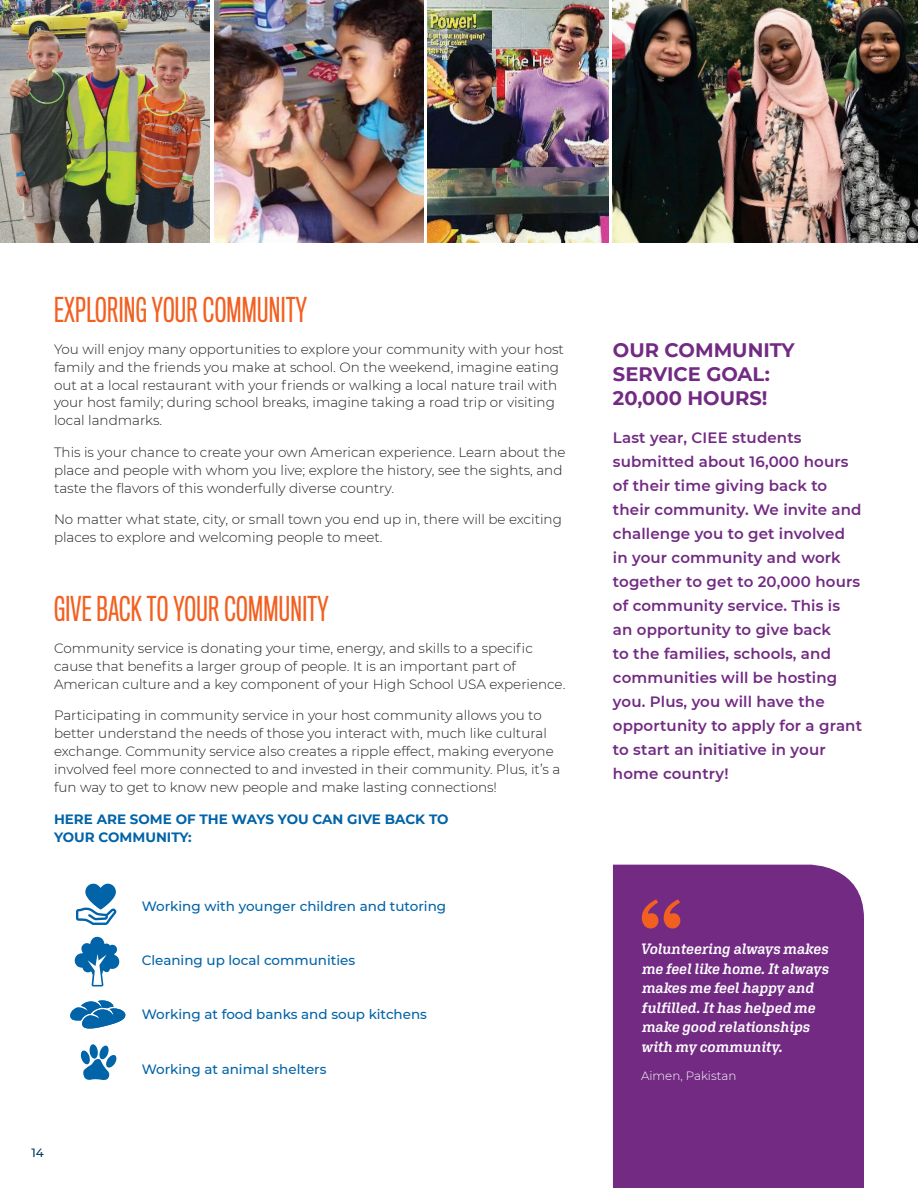
<style>
.page{position:relative;width:918px;height:1188px;background:#fff}
.page>*{position:absolute;margin:0;border:0;box-sizing:border-box;transform-origin:0 0}
.t1{font:700 90px "Nimrod";color:#f26021}
.t2{font:31.5px "Titling Gothic FB Compressed";letter-spacing:.01em;color:#f26021}
.t3{font:700 19.5px/24px "Montserrat";color:#722a83}
.t4{font:600 15px/24px "Montserrat";letter-spacing:.01em;color:#722a83}
.t5{font:italic 600 15px/19.5px "Aglet Slab";letter-spacing:-.01em;color:#fff}
.t6{font:300 13.5px/18px "Montserrat";color:#231f20}
.t7{font:500 13.5px "Montserrat";color:#0163a8}
.t8{font:700 13.5px/18px "Montserrat";color:#0163a8}
.t9{font:300 12px "Montserrat";color:#fff}
.t10{font:500 12px "Montserrat";color:#013b59}
</style>
<div class="page">
<img style="left:214px;top:0;width:209px;height:242px">
<img style="left:428px;top:0;width:180px;height:243px">
<svg style="left:70px;top:1000px;width:56px;height:29px"></svg>
<svg style="left:76px;top:884px;width:40px;height:41px"></svg>
<svg style="left:75px;top:937px;width:45px;height:49px"></svg>
<svg style="left:80px;top:1044px;width:37px;height:36px"></svg>
<img style="left:613px;top:0;width:305px;height:243px">
<img style="left:0;top:0;width:210px;height:243px">
<div style="left:613px;top:865px;width:251px;height:323px;background:#722a83"></div>
<h2 class="t2" style="left:54px;top:292px;width:255px">EXPLORING YOUR COMMUNITY</h2>
<p class="t6" style="left:54px;top:339px;width:511px">You will enjoy many opportunities to explore your community with your host family and the friends you make at school. On the weekend, imagine eating out at a local restaurant with your friends or walking a local nature trail with your host family; during school breaks, imagine taking a road trip or visiting local landmarks.</p>
<p class="t6" style="left:54px;top:443px;width:513px">This is your chance to create your own American experience. Learn about the place and people with whom you live; explore the history, see the sights, and taste the flavors of this wonderfully diverse country.</p>
<p class="t6" style="left:54px;top:510px;width:509px">No matter what state, city, or small town you end up in, there will be exciting places to explore and welcoming people to meet.</p>
<h2 class="t2" style="left:54px;top:591px;width:276px">GIVE BACK TO YOUR COMMUNITY</h2>
<p class="t6" style="left:54px;top:639px;width:513px">Community service is donating your time, energy, and skills to a specific cause that benefits a larger group of people. It is an important part of<br>American culture and a key component of your High School USA experience.</p>
<p class="t6" style="left:54px;top:706px;width:508px">Participating in community service in your host community allows you to better understand the needs of those you interact with, much like cultural exchange. Community service also creates a ripple effect, making everyone involved feel more connected to and invested in their community. Plus, it’s a fun way to get to know new people and make lasting connections!</p>
<p class="t8" style="left:54px;top:809px;width:396px">HERE ARE SOME OF THE WAYS YOU CAN GIVE BACK TO<br>YOUR COMMUNITY:</p>
<p class="t7" style="left:142px;top:897px;width:306px">Working with younger children and tutoring</p>
<p class="t7" style="left:142px;top:951px;width:215px">Cleaning up local communities</p>
<p class="t7" style="left:142px;top:1005px;width:287px">Working at food banks and soup kitchens</p>
<p class="t7" style="left:142px;top:1060px;width:186px">Working at animal shelters</p>
<p class="t10" style="left:32px;top:1144px;width:14px">14</p>
<h3 class="t3" style="left:613px;top:337px;width:183px">OUR COMMUNITY<br>SERVICE GOAL:<br>20,000 HOURS!</h3>
<p class="t4" style="left:613px;top:425px;width:251px">Last year, CIEE students submitted about 16,000 hours of their time giving back to their community. We invite and challenge you to get involved in your community and work together to get to 20,000 hours of community service. This is an opportunity to give back<br>to the families, schools, and communities will be hosting you. Plus, you will have the opportunity to apply for a grant to start an initiative in your home country!</p>
<h1 class="t1" style="left:636px;top:881px;width:52px">“</h1>
<p class="t5" style="left:642px;top:958px;width:189px">me feel like home. It always makes me feel happy and fulfilled. It has helped me make good relationships with my community.</p>
<p class="t9" style="left:641px;top:1068px;width:97px">Aimen, Pakistan</p>
<p class="t5" style="left:641px;top:939px;width:190px">Volunteering always makes</p>
</div>
